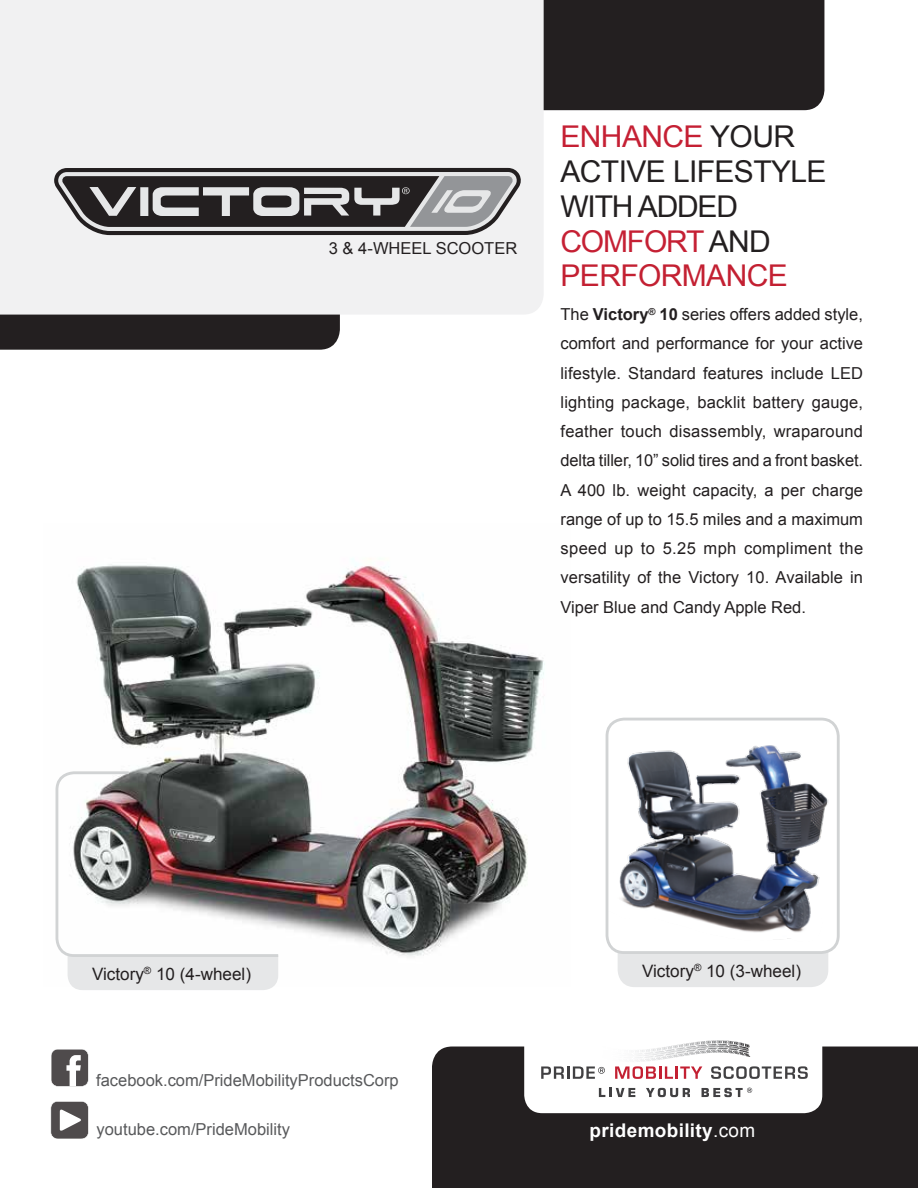
<style>
.page{position:relative;width:918px;height:1188px;background:#fff}
.page>*{position:absolute;margin:0;border:0;box-sizing:border-box;transform-origin:0 0}
.t1{font:30px/34.8px "Arial";letter-spacing:-.02em;color:#231f20}
.t2{font:700 18.9px "Arial";letter-spacing:.02em;color:#fff}
.t3{font:17.1px "Arial";color:#231f20}
.t4{font:16.5px/29.2px "Arial";color:#231f20;text-align:justify}
.t5{font:16.5px "Arial";color:#58595b}
.s1{color:#c52034}
.s2{color:#c32032}
.s3{font-weight:700}
.s4{font-weight:400}
</style>
<div class="page">
<img style="left:76px;top:559px;width:469px;height:398px">
<div style="left:544px;top:0;width:280px;height:110px;background:#231f20"></div>
<div style="left:0;top:315px;width:340px;height:35px;background:#231f20"></div>
<div style="left:0;top:0;width:544px;height:315px;background:#f1f1f2"></div>
<div style="left:432px;top:1047px;width:486px;height:141px;background:#231f20"></div>
<svg style="left:524px;top:1040px;width:298px;height:73px"></svg>
<div style="left:618px;top:953px;width:210px;height:34px;background:#e6e7e8"></div>
<img style="left:607px;top:719px;width:229px;height:234px">
<div style="left:606px;top:718px;width:234px;height:236px;border:3px solid #d1d3d4;border-radius:17px"></div>
<svg style="left:55px;top:770px;width:226px;height:220px"></svg>
<svg style="left:54px;top:168px;width:467px;height:67px;background:#737172"></svg>
<svg style="left:51px;top:1101px;width:38px;height:38px"></svg>
<svg style="left:51px;top:1049px;width:38px;height:38px"></svg>
<p class="t4" style="left:329px;top:234px;width:190px">3 &amp; 4-WHEEL SCOOTER</p>
<h1 class="t1" style="left:561px;top:120px;width:268px"><span class="s1">ENHANCE</span> YOUR<br>ACTIVE LIFESTYLE<br>WITH ADDED<br><span class="s1">COMFORT</span> AND<br><span class="s2">PERFORMANCE</span></h1>
<p class="t4" style="left:561px;top:300px;width:304px">The <span class="s3">Victory</span><sup>®</sup> <span class="s3">10</span> series offers added style, comfort and performance for your active lifestyle. Standard features include LED lighting package, backlit battery gauge, feather touch disassembly, wraparound delta tiller, 10” solid tires and a front basket.<br>A 400 lb. weight capacity, a per charge range of up to 15.5 miles and a maximum speed up to 5.25 mph compliment the versatility of the Victory 10. Available in Viper Blue and Candy Apple Red.</p>
<p class="t3" style="left:92px;top:963px;width:161px">Victory<sup>®</sup> 10 (4-wheel)</p>
<p class="t5" style="left:96px;top:1070px;width:304px">facebook.com/PrideMobilityProductsCorp</p>
<p class="t5" style="left:97px;top:1119px;width:195px">youtube.com/PrideMobility</p>
<p class="t3" style="left:642px;top:960px;width:161px">Victory<sup>®</sup> 10 (3-wheel)</p>
<p class="t2" style="left:590px;top:1118px;width:167px">pridemobility<span class="s4">.com</span></p>
</div>
